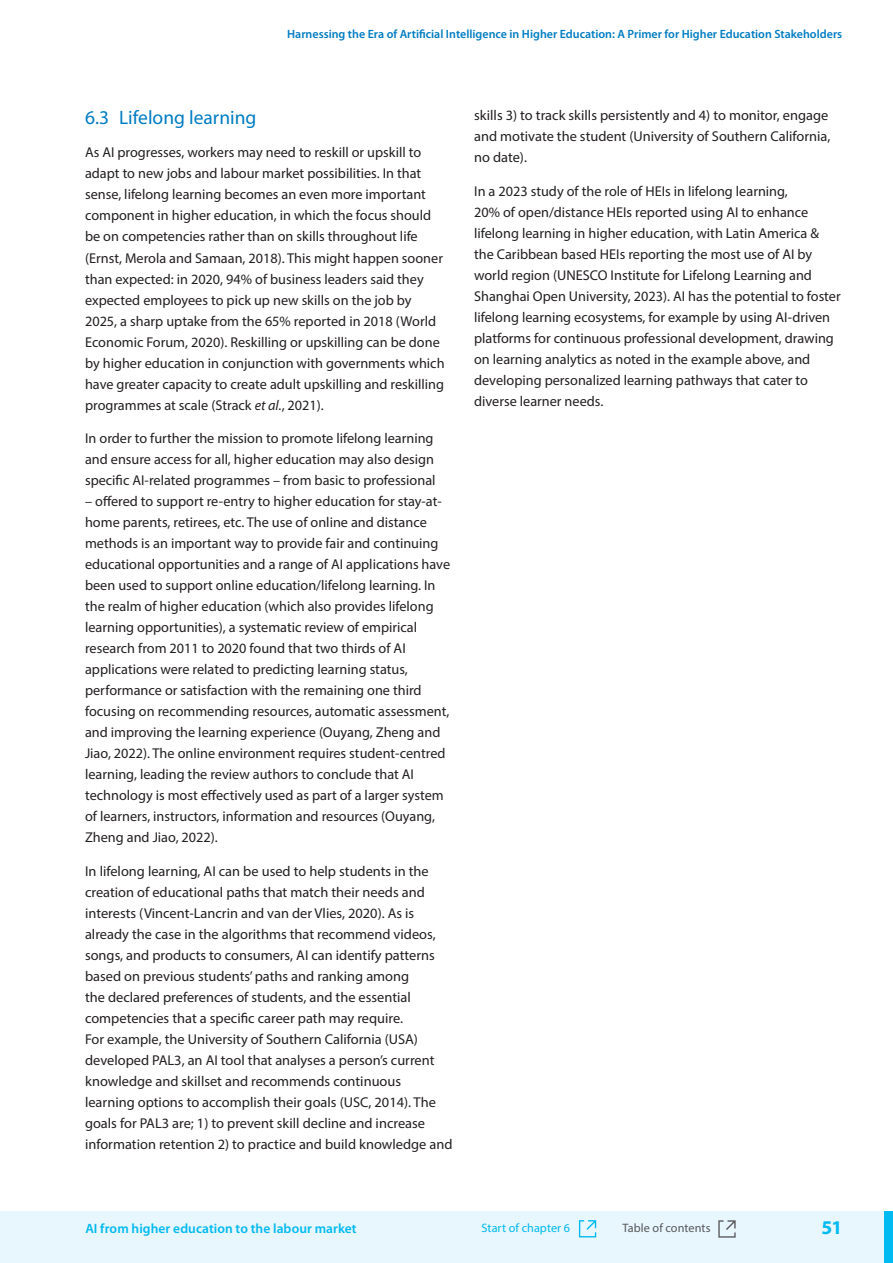
<style>
.page{position:relative;width:893px;height:1263px;background:#fff}
.page>*{position:absolute;margin:0;border:0;box-sizing:border-box;transform-origin:0 0}
.t1{font:19.5px "Myriad Pro";color:#007cc2}
.t2{font:700 19.5px "Myriad Pro";color:#00baf1}
.t3{font:14.25px/21px "Myriad Pro";color:#231f20}
.t4{font:600 13.5px "Myriad Pro";letter-spacing:.005em;color:#00baf1}
.t5{font:12.15px "Myriad Pro";letter-spacing:.005em;color:#00baf1}
.t6{font:12.15px "Myriad Pro";letter-spacing:.005em;color:#57585a}
.t7{font:600 12px "Myriad Pro";color:#007cc2}
.s1{font-style:italic}
</style>
<div class="page">
<div style="left:0;top:1212px;width:893px;height:51px;background:#e8f6fd"></div>
<div style="left:884px;top:1212px;width:9px;height:51px;background:#00baf1"></div>
<svg style="left:718px;top:1220px;width:18px;height:17px"></svg>
<svg style="left:579px;top:1220px;width:17px;height:17px"></svg>
<p class="t7" style="left:287px;top:28px;width:557px">Harnessing the Era of Artificial Intelligence in Higher Education: A Primer for Higher Education Stakeholders</p>
<h1 class="t1" style="left:85px;top:105px;width:173px">6.3 Lifelong learning</h1>
<p class="t3" style="left:85px;top:142px;width:361px">As AI progresses, workers may need to reskill or upskill to adapt to new jobs and labour market possibilities. In that sense, lifelong learning becomes an even more important component in higher education, in which the focus should be on competencies rather than on skills throughout life (Ernst, Merola and Samaan, 2018). This might happen sooner than expected: in 2020, 94% of business leaders said they expected employees to pick up new skills on the job by 2025, a sharp uptake from the 65% reported in 2018 (World Economic Forum, 2020). Reskilling or upskilling can be done by higher education in conjunction with governments which have greater capacity to create adult upskilling and reskilling programmes at scale (Strack <span class="s1">et al.</span>, 2021).</p>
<p class="t3" style="left:85px;top:428px;width:352px">In order to further the mission to promote lifelong learning and ensure access for all, higher education may also design specific AI-related programmes – from basic to professional</p>
<p class="t3" style="left:85px;top:491px;width:367px">– offered to support re-entry to higher education for stay-at&shy;home parents, retirees, etc. The use of online and distance methods is an important way to provide fair and continuing educational opportunities and a range of AI applications have been used to support online education/lifelong learning. In the realm of higher education (which also provides lifelong learning opportunities), a systematic review of empirical research from 2011 to 2020 found that two thirds of AI applications were related to predicting learning status, performance or satisfaction with the remaining one third focusing on recommending resources, automatic assessment, and improving the learning experience (Ouyang, Zheng and Jiao, 2022). The online environment requires student-centred learning, leading the review authors to conclude that AI technology is most effectively used as part of a larger system of learners, instructors, information and resources (Ouyang, Zheng and Jiao, 2022).</p>
<p class="t3" style="left:85px;top:860px;width:369px">In lifelong learning, AI can be used to help students in the creation of educational paths that match their needs and interests (Vincent-Lancrin and van der Vlies, 2020). As is already the case in the algorithms that recommend videos, songs, and products to consumers, AI can identify patterns based on previous students’ paths and ranking among<br>the declared preferences of students, and the essential competencies that a specific career path may require.<br>For example, the University of Southern California (USA) developed PAL3, an AI tool that analyses a person’s current knowledge and skillset and recommends continuous learning options to accomplish their goals (USC, 2014). The goals for PAL3 are; 1) to prevent skill decline and increase information retention 2) to practice and build knowledge and</p>
<p class="t3" style="left:474px;top:104px;width:358px">skills 3) to track skills persistently and 4) to monitor, engage and motivate the student (University of Southern California, no date).</p>
<p class="t3" style="left:474px;top:180px;width:368px">In a 2023 study of the role of HEIs in lifelong learning,<br>20% of open/distance HEIs reported using AI to enhance lifelong learning in higher education, with Latin America &amp; the Caribbean based HEIs reporting the most use of AI by world region (UNESCO Institute for Lifelong Learning and Shanghai Open University, 2023). AI has the potential to foster lifelong learning ecosystems, for example by using AI-driven platforms for continuous professional development, drawing on learning analytics as noted in the example above, and developing personalized learning pathways that cater to diverse learner needs.</p>
<p class="t4" style="left:85px;top:1221px;width:273px">AI from higher education to the labour market</p>
<h1 class="t2" style="left:822px;top:1215px;width:22px">51</h1>
<p class="t5" style="left:482px;top:1220px;width:90px">Start of chapter 6</p>
<p class="t6" style="left:622px;top:1221px;width:90px">Table of contents</p>
</div>
